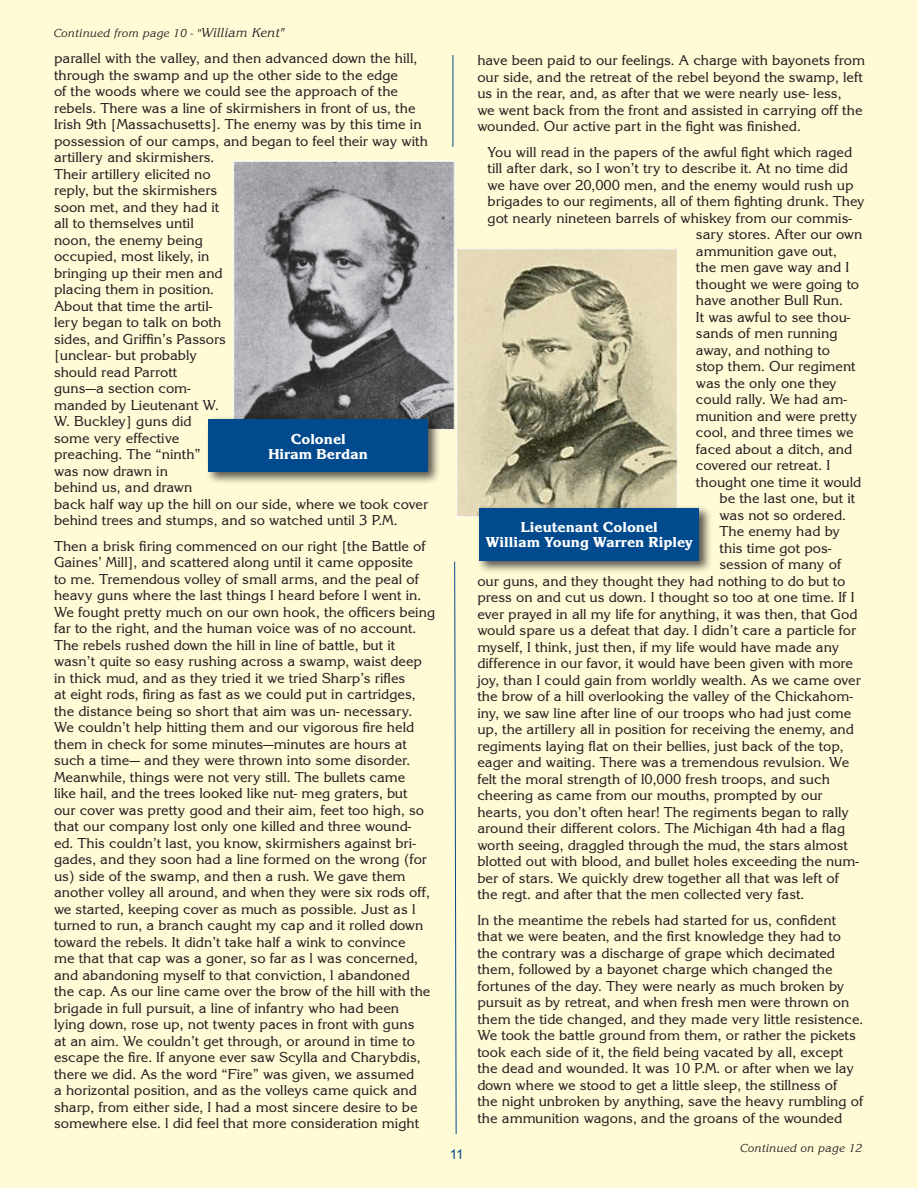
<style>
.page{position:relative;width:918px;height:1188px;background:#fffbd6}
.page>*{position:absolute;margin:0;border:0;box-sizing:border-box;transform-origin:0 0}
.t1{font:15px/16.5px "Korinna Regular DTC";color:#231f20}
.t2{font:15px "Korinna Extra Bold DTC";color:#fff}
.t3{font:13.5px "Arial";color:#004a8d}
.t4{font:12px "Korinna Regular Italic DTC";color:#231f20}
.s1{font-size:13.5px}
</style>
<div class="page">
<svg style="left:454px;top:561px;width:3px;height:573px"></svg>
<img style="left:235px;top:163px;width:218px;height:265px">
<div style="left:233px;top:161px;width:222px;height:269px;border:1px solid #fff"></div>
<div style="left:205px;top:416px;width:236px;height:69px;background:#231f20;opacity:.75"></div>
<div style="left:208px;top:419px;width:220px;height:53px;background:#004a8d"></div>
<img style="left:458px;top:250px;width:218px;height:265px">
<div style="left:456px;top:248px;width:222px;height:269px;border:1px solid #fff"></div>
<div style="left:476px;top:504px;width:237px;height:70px;background:#231f20;opacity:.75"></div>
<div style="left:480px;top:508px;width:219px;height:53px;background:#004a8d"></div>
<hr style="left:453px;top:55px;width:1px;height:92px;background:#004a8d">
<p class="t4" style="left:53px;top:26px;width:233px">Continued from page 10 - "<span class="s1">William Kent"</span></p>
<p class="t1" style="left:54px;top:50px;width:376px">parallel with the valley, and then advanced down the hill, through the swamp and up the other side to the edge<br>of the woods where we could see the approach of the rebels. There was a line of skirmishers in front of us, the<br>Irish 9th [Massachusetts]. The enemy was by this time in possession of our camps, and began to feel their way with artillery and skirmishers.<br>Their artillery elicited no<br>reply, but the skirmishers<br>soon met, and they had it<br>all to themselves until<br>noon, the enemy being<br>occupied, most likely, in<br>bringing up their men and<br>placing them in position.<br>About that time the artil-<br>lery began to talk on both<br>sides, and Griffin’s Passors<br>[unclear- but probably<br>should read Parrott<br>guns—a section com-<br>manded by Lieutenant W.<br>W. Buckley] guns did<br>some very effective<br>preaching. The “ninth”<br>was now drawn in<br>behind us, and drawn<br>back half way up the hill on our side, where we took cover behind trees and stumps, and so watched until 3 P.M.</p>
<p class="t1" style="left:54px;top:538px;width:383px">Then a brisk firing commenced on our right [the Battle of Gaines’ Mill], and scattered along until it came opposite<br>to me. Tremendous volley of small arms, and the peal of heavy guns where the last things I heard before l went in.<br>We fought pretty much on our own hook, the officers being far to the right, and the human voice was of no account.<br>The rebels rushed down the hill in line of battle, but it wasn’t quite so easy rushing across a swamp, waist deep in thick mud, and as they tried it we tried Sharp’s rifles<br>at eight rods, firing as fast as we could put in cartridges, the distance being so short that aim was un- necessary.<br>We couldn’t help hitting them and our vigorous fire held them in check for some minutes—minutes are hours at such a time— and they were thrown into some disorder.<br>Meanwhile, things were not very still. The bullets came<br>like hail, and the trees looked like nut- meg graters, but<br>our cover was pretty good and their aim, feet too high, so that our company lost only one killed and three wound-<br>ed. This couldn’t last, you know, skirmishers against bri&shy;gades, and they soon had a line formed on the wrong (for us) side of the swamp, and then a rush. We gave them another volley all around, and when they were six rods off, we started, keeping cover as much as possible. Just as l turned to run, a branch caught my cap and it rolled down toward the rebels. It didn’t take half a wink to convince<br>me that that cap was a goner, so far as l was concerned, and abandoning myself to that conviction, l abandoned<br>the cap. As our line came over the brow of the hill with the brigade in full pursuit, a line of infantry who had been<br>lying down, rose up, not twenty paces in front with guns<br>at an aim. We couldn’t get through, or around in time to escape the fire. If anyone ever saw Scylla and Charybdis, there we did. As the word “Fire” was given, we assumed<br>a horizontal position, and as the volleys came quick and sharp, from either side, I had a most sincere desire to be somewhere else. l did feel that more consideration might</p>
<p class="t2" style="left:291px;top:430px;width:57px">Colonel</p>
<p class="t2" style="left:269px;top:445px;width:101px">Hiram Berdan</p>
<p class="t1" style="left:477px;top:52px;width:389px">have been paid to our feelings. A charge with bayonets from our side, and the retreat of the rebel beyond the swamp, left us in the rear, and, as after that we were nearly use- less,<br>we went back from the front and assisted in carrying off the wounded. Our active part in the fight was finished.</p>
<p class="t1" style="left:488px;top:144px;width:366px">You will read in the papers of the awful fight which raged</p>
<p class="t1" style="left:488px;top:160px;width:362px">till after dark, so I won’t try to describe it. At no time did</p>
<p class="t1" style="left:488px;top:177px;width:367px">we have over 20,000 men, and the enemy would rush up</p>
<p class="t1" style="left:488px;top:193px;width:379px">brigades to our regiments, all of them fighting drunk. They</p>
<p class="t1" style="left:488px;top:210px;width:366px">got nearly nineteen barrels of whiskey from our commis-</p>
<p class="t1" style="left:696px;top:226px;width:168px">sary stores. After our own</p>
<p class="t1" style="left:696px;top:243px;width:142px">ammunition gave out,</p>
<p class="t1" style="left:696px;top:259px;width:155px">the men gave way and I</p>
<p class="t1" style="left:696px;top:276px;width:165px">thought we were going to</p>
<p class="t1" style="left:696px;top:292px;width:148px">have another Bull Run.</p>
<p class="t1" style="left:696px;top:309px;width:156px">It was awful to see thou-</p>
<p class="t1" style="left:696px;top:325px;width:143px">sands of men running</p>
<p class="t1" style="left:696px;top:342px;width:136px">away, and nothing to</p>
<p class="t1" style="left:696px;top:358px;width:161px">stop them. Our regiment</p>
<p class="t1" style="left:696px;top:375px;width:143px">was the only one they</p>
<p class="t1" style="left:696px;top:391px;width:153px">could rally. We had am-</p>
<p class="t1" style="left:696px;top:408px;width:163px">munition and were pretty</p>
<p class="t1" style="left:696px;top:424px;width:159px">cool, and three times we</p>
<p class="t1" style="left:696px;top:441px;width:158px">faced about a ditch, and</p>
<p class="t1" style="left:696px;top:457px;width:136px">covered our retreat. I</p>
<p class="t1" style="left:696px;top:474px;width:167px">thought one time it would</p>
<p class="t1" style="left:720px;top:490px;width:137px">be the last one, but it</p>
<p class="t1" style="left:720px;top:507px;width:128px">was not so ordered.</p>
<p class="t1" style="left:720px;top:523px;width:122px">The enemy had by</p>
<p class="t1" style="left:720px;top:540px;width:113px">this time got pos-</p>
<p class="t1" style="left:720px;top:556px;width:123px">session of many of</p>
<p class="t1" style="left:477px;top:573px;width:370px">our guns, and they thought they had nothing to do but to</p>
<p class="t1" style="left:477px;top:589px;width:379px">press on and cut us down. I thought so too at one time. If I</p>
<p class="t1" style="left:477px;top:606px;width:382px">ever prayed in all my life for anything, it was then, that God</p>
<p class="t1" style="left:477px;top:622px;width:380px">would spare us a defeat that day. I didn’t care a particle for</p>
<p class="t1" style="left:477px;top:639px;width:364px">myself, I think, just then, if my life would have made any</p>
<p class="t1" style="left:477px;top:655px;width:377px">difference in our favor, it would have been given with more</p>
<p class="t1" style="left:477px;top:672px;width:385px">joy, than I could gain from worldly wealth. As we came over</p>
<p class="t1" style="left:477px;top:688px;width:377px">the brow of a hill overlooking the valley of the Chickahom-</p>
<p class="t1" style="left:477px;top:705px;width:376px">iny, we saw line after line of our troops who had just come</p>
<p class="t1" style="left:477px;top:721px;width:378px">up, the artillery all in position for receiving the enemy, and</p>
<p class="t1" style="left:477px;top:738px;width:368px">regiments laying flat on their bellies, just back of the top,</p>
<p class="t1" style="left:477px;top:754px;width:373px">eager and waiting. There was a tremendous revulsion. We</p>
<p class="t1" style="left:477px;top:771px;width:354px">felt the moral strength of l0,000 fresh troops, and such</p>
<p class="t1" style="left:477px;top:787px;width:347px">cheering as came from our mouths, prompted by our</p>
<p class="t1" style="left:477px;top:804px;width:373px">hearts, you don’t often hear! The regiments began to rally</p>
<p class="t1" style="left:477px;top:820px;width:369px">around their different colors. The Michigan 4th had a flag</p>
<p class="t1" style="left:477px;top:837px;width:372px">worth seeing, draggled through the mud, the stars almost</p>
<p class="t1" style="left:477px;top:853px;width:383px">blotted out with blood, and bullet holes exceeding the num-</p>
<p class="t1" style="left:477px;top:870px;width:363px">ber of stars. We quickly drew together all that was left of</p>
<p class="t1" style="left:477px;top:886px;width:329px">the regt. and after that the men collected very fast.</p>
<p class="t1" style="left:477px;top:912px;width:388px">In the meantime the rebels had started for us, confident that we were beaten, and the first knowledge they had to the contrary was a discharge of grape which decimated them, followed by a bayonet charge which changed the fortunes of the day. They were nearly as much broken by pursuit as by retreat, and when fresh men were thrown on them the tide changed, and they made very little resistence.<br>We took the battle ground from them, or rather the pickets took each side of it, the field being vacated by all, except the dead and wounded. It was 10 P.M. or after when we lay down where we stood to get a little sleep, the stillness of<br>the night unbroken by anything, save the heavy rumbling of the ammunition wagons, and the groans of the wounded</p>
<p class="t2" style="left:521px;top:519px;width:138px">Lieutenant Colonel</p>
<p class="t2" style="left:486px;top:534px;width:208px">William Young Warren Ripley</p>
<p class="t3" style="left:450px;top:1145px;width:16px">11</p>
<p class="t4" style="left:740px;top:1141px;width:124px">Continued on page 12</p>
</div>
